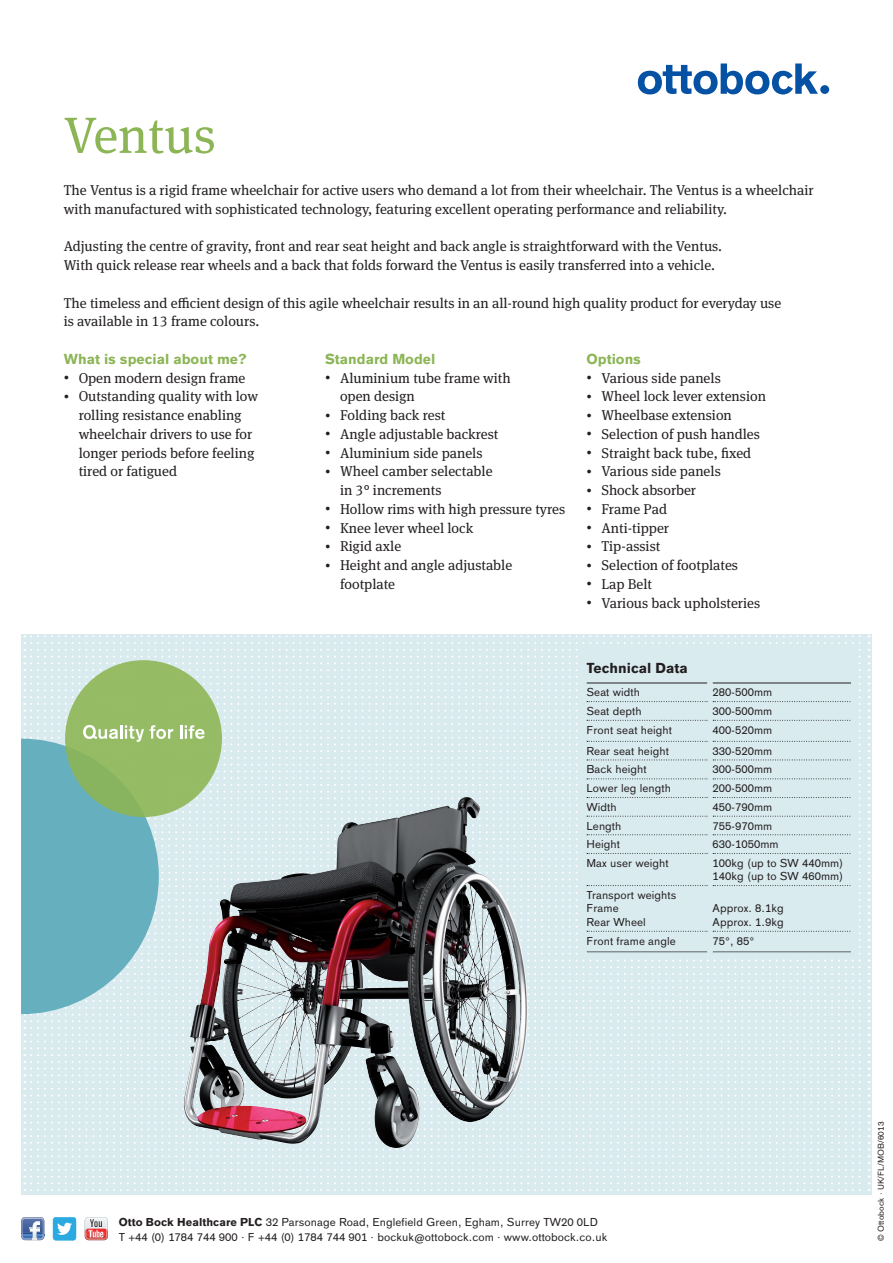
<style>
.page{position:relative;width:893px;height:1263px;background:#fff}
.page>*{position:absolute;margin:0;border:0;box-sizing:border-box;transform-origin:0 0}
.t1{font:51px "OBO Serif";color:#8cb555}
.t2{font:14.25px/18.8px "OBO Serif";color:#231f20}
.t3{font:700 14.25px "OBO Sans";color:#8cb555}
.t4{font:700 14.25px "OBO Sans";color:#231f20}
.t5{font:11.25px/13.5px "OBO Sans";letter-spacing:.005em;color:#231f20}
.t6{font:8.25px "OBO Sans";letter-spacing:.005em;color:#231f20}
.s1{font-size:10.5px}
.s2{font-weight:700}
</style>
<div class="page">
<div style="left:820px;top:85px;width:9px;height:9px;background:#0551a4;border-radius:50%"></div>
<svg style="left:638px;top:64px;width:180px;height:30px"></svg>
<svg style="left:21px;top:1217px;width:24px;height:23px"></svg>
<img style="left:22px;top:1218px;width:22px;height:3px">
<svg style="left:85px;top:1217px;width:23px;height:23px"></svg>
<svg style="left:53px;top:1217px;width:23px;height:23px"></svg>
<svg style="left:21px;top:635px;width:849px;height:560px;background:#beced0"></svg>
<hr style="left:586px;top:683px;width:121px;height:1px;background:#231f20">
<hr style="left:713px;top:683px;width:142px;height:1px;background:#231f20">
<div style="left:707px;top:683px;width:6px;height:19px;background:#daebf0"></div>
<div style="left:707px;top:702px;width:6px;height:18px;background:#daebf0"></div>
<div style="left:707px;top:720px;width:6px;height:21px;background:#daebf0"></div>
<div style="left:707px;top:741px;width:6px;height:19px;background:#daebf0"></div>
<div style="left:707px;top:760px;width:6px;height:19px;background:#daebf0"></div>
<div style="left:707px;top:779px;width:6px;height:18px;background:#daebf0"></div>
<div style="left:707px;top:797px;width:6px;height:19px;background:#daebf0"></div>
<div style="left:707px;top:816px;width:6px;height:19px;background:#daebf0"></div>
<div style="left:707px;top:835px;width:6px;height:18px;background:#daebf0"></div>
<div style="left:707px;top:853px;width:6px;height:32px;background:#daebf0"></div>
<div style="left:707px;top:885px;width:6px;height:46px;background:#daebf0"></div>
<div style="left:707px;top:931px;width:6px;height:21px;background:#daebf0"></div>
<div style="left:580px;top:648px;width:277px;height:310px;border:6px solid #daebf0"></div>
<h1 class="t1" style="left:64px;top:105px;width:154px">Ventus</h1>
<p class="t2" style="left:64px;top:181px;width:751px">The Ventus is a rigid frame wheelchair for active users who demand a lot from their wheelchair. The Ventus is a wheelchair with manufactured with sophisticated technology, featuring excellent operating performance and reliability.</p>
<p class="t2" style="left:64px;top:237px;width:660px">Adjusting the centre of gravity, front and rear seat height and back angle is straightforward with the Ventus.<br>With quick release rear wheels and a back that folds forward the Ventus is easily transferred into a vehicle.</p>
<p class="t2" style="left:64px;top:293px;width:719px">The timeless and efficient design of this agile wheelchair results in an all-round high quality product for everyday use is available in 13 frame colours.</p>
<p class="t3" style="left:325px;top:351px;width:112px">Standard Model</p>
<p class="t2" style="left:340px;top:368px;width:172px;text-indent:-15px"><span class="s1">•</span> Aluminium tube frame with open design</p>
<p class="t2" style="left:325px;top:406px;width:122px"><span class="s1">•</span> Folding back rest</p>
<p class="t2" style="left:325px;top:424px;width:175px"><span class="s1">•</span> Angle adjustable backrest</p>
<p class="t2" style="left:325px;top:443px;width:159px"><span class="s1">•</span> Aluminium side panels</p>
<p class="t2" style="left:340px;top:462px;width:154px;text-indent:-15px"><span class="s1">•</span> Wheel camber selectable in 3° increments</p>
<p class="t2" style="left:325px;top:499px;width:242px"><span class="s1">•</span> Hollow rims with high pressure tyres</p>
<p class="t2" style="left:325px;top:518px;width:150px"><span class="s1">•</span> Knee lever wheel lock</p>
<p class="t2" style="left:325px;top:537px;width:78px"><span class="s1">•</span> Rigid axle</p>
<p class="t2" style="left:340px;top:556px;width:174px;text-indent:-15px"><span class="s1">•</span> Height and angle adjustable footplate</p>
<p class="t3" style="left:586px;top:351px;width:56px">Options</p>
<p class="t2" style="left:586px;top:368px;width:136px"><span class="s1">•</span> Various side panels</p>
<p class="t2" style="left:586px;top:387px;width:181px"><span class="s1">•</span> Wheel lock lever extension</p>
<p class="t2" style="left:586px;top:406px;width:147px"><span class="s1">•</span> Wheelbase extension</p>
<p class="t2" style="left:586px;top:424px;width:175px"><span class="s1">•</span> Selection of push handles</p>
<p class="t2" style="left:586px;top:443px;width:166px"><span class="s1">•</span> Straight back tube, fixed</p>
<p class="t2" style="left:586px;top:462px;width:136px"><span class="s1">•</span> Various side panels</p>
<p class="t2" style="left:586px;top:481px;width:111px"><span class="s1">•</span> Shock absorber</p>
<p class="t2" style="left:586px;top:499px;width:82px"><span class="s1">•</span> Frame Pad</p>
<p class="t2" style="left:586px;top:518px;width:84px"><span class="s1">•</span> Anti-tipper</p>
<p class="t2" style="left:586px;top:537px;width:75px"><span class="s1">•</span> Tip-assist</p>
<p class="t2" style="left:586px;top:556px;width:153px"><span class="s1">•</span> Selection of footplates</p>
<p class="t2" style="left:586px;top:574px;width:67px"><span class="s1">•</span> Lap Belt</p>
<p class="t2" style="left:586px;top:593px;width:175px"><span class="s1">•</span> Various back upholsteries</p>
<p class="t3" style="left:64px;top:351px;width:184px">What is special about me?</p>
<p class="t2" style="left:64px;top:368px;width:183px"><span class="s1">•</span> Open modern design frame</p>
<p class="t2" style="left:79px;top:387px;width:181px;text-indent:-15px"><span class="s1">•</span> Outstanding quality with low rolling resistance enabling wheelchair drivers to use for longer periods before feeling tired or fatigued</p>
<p class="t4" style="left:586px;top:660px;width:103px">Technical Data</p>
<p class="t5" style="left:586px;top:686px;width:55px">Seat width</p>
<p class="t5" style="left:713px;top:686px;width:61px">280-500mm</p>
<p class="t5" style="left:586px;top:704px;width:57px">Seat depth</p>
<p class="t5" style="left:713px;top:704px;width:61px">300-500mm</p>
<p class="t5" style="left:586px;top:723px;width:87px">Front seat height</p>
<p class="t5" style="left:713px;top:723px;width:61px">400-520mm</p>
<p class="t5" style="left:586px;top:744px;width:84px">Rear seat height</p>
<p class="t5" style="left:713px;top:744px;width:61px">330-520mm</p>
<p class="t5" style="left:586px;top:763px;width:62px">Back height</p>
<p class="t5" style="left:713px;top:763px;width:61px">300-500mm</p>
<p class="t5" style="left:586px;top:781px;width:86px">Lower leg length</p>
<p class="t5" style="left:713px;top:781px;width:61px">200-500mm</p>
<p class="t5" style="left:586px;top:800px;width:32px">Width</p>
<p class="t5" style="left:713px;top:800px;width:61px">450-790mm</p>
<p class="t5" style="left:586px;top:819px;width:37px">Length</p>
<p class="t5" style="left:713px;top:819px;width:61px">755-970mm</p>
<p class="t5" style="left:586px;top:837px;width:35px">Height</p>
<p class="t5" style="left:713px;top:837px;width:68px">630-1050mm</p>
<p class="t5" style="left:586px;top:856px;width:84px">Max user weight</p>
<p class="t5" style="left:713px;top:856px;width:132px">100kg (up to SW 440mm)<br>140kg (up to SW 460mm)</p>
<p class="t5" style="left:586px;top:888px;width:91px">Transport weights<br>Frame<br>Rear Wheel</p>
<p class="t5" style="left:713px;top:902px;width:73px">Approx. 8.1kg<br>Approx. 1.9kg</p>
<p class="t5" style="left:586px;top:934px;width:91px">Front frame angle</p>
<p class="t5" style="left:713px;top:934px;width:43px">75°, 85°</p>
<p class="t5" style="left:119px;top:1215px;width:490px;line-height:14.2px"><span class="s2">Otto Bock Healthcare PLC</span> 32 Parsonage Road, Englefield Green, Egham, Surrey TW20 0LD<br>T +44 (0) 1784 744 900 · F +44 (0) 1784 744 901 · bockuk@ottobock.com · www.ottobock.co.uk</p>
<p class="t6" style="left:876px;top:1241px;width:121px;rotate:-90deg">© Ottobock · UK/FL/MOB/6013</p>
</div>
